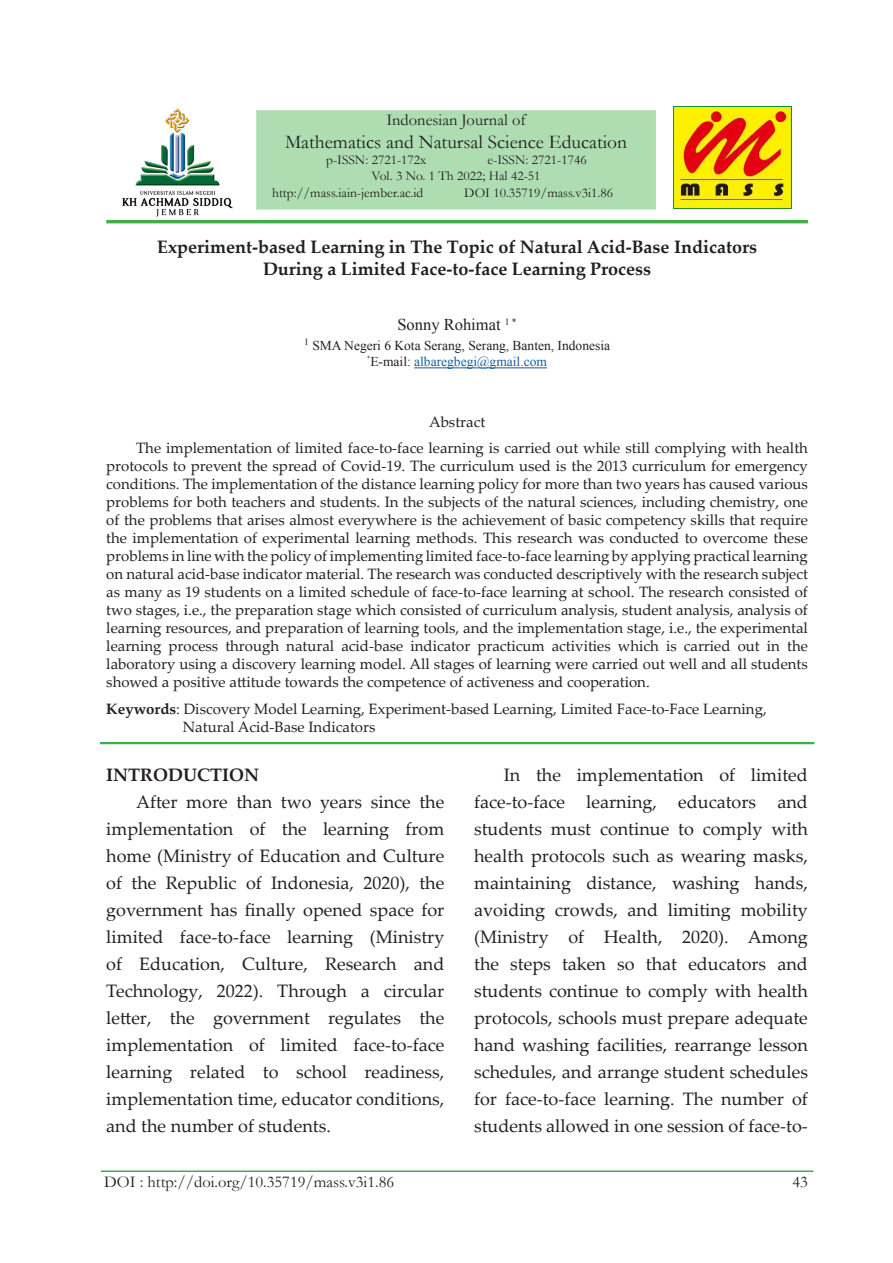
<style>
.page{position:relative;width:893px;height:1263px;background:#fff}
.page>*{position:absolute;margin:0;border:0;box-sizing:border-box;transform-origin:0 0}
.t1{font:19.5px "Garamond";color:#231f20}
.t2{font:18px/27px "Palatino Linotype";color:#231f20;text-align:justify}
.t3{font:700 18px "Palatino Linotype";color:#231f20}
.t4{font:16.5px "Garamond";color:#231f20}
.t5{font:16.5px "Times New Roman";color:#231f20}
.t6{font:15px/18px "Palatino Linotype";color:#231f20;text-align:justify}
.t7{font:13.5px "Garamond";color:#231f20}
.t8{font:13.5px "Times New Roman";color:#231f20}
.t9{font:13.5px "Times New Roman";color:#175d9e}
.t10{font:6.15px "Times New Roman";color:#231f20}
.s1{color:#231f20}
.s2{font-weight:700}
</style>
<div class="page">
<div style="left:256px;top:110px;width:400px;height:100px;background:#aeddb2"></div>
<img style="left:674px;top:107px;width:117px;height:101px">
<hr style="left:106px;top:220px;width:702px;height:3px;background:#40ae49">
<hr style="left:101px;top:1170px;width:712px;height:2px;background:#40ae49">
<img style="left:114px;top:108px;width:126px;height:116px">
<hr style="left:414px;top:367px;width:133px;height:1px;background:#175d9e">
<hr style="left:100px;top:742px;width:714px;height:2px;background:#40ae49">
<p class="t4" style="left:386px;top:108px;width:141px">Indonesian Journal of</p>
<h1 class="t1" style="left:285px;top:129px;width:344px">Mathematics and Natursal Science Education</h1>
<p class="t7" style="left:326px;top:151px;width:102px">p-ISSN: 2721-172x</p>
<p class="t7" style="left:487px;top:151px;width:101px">e-ISSN: 2721-1746</p>
<p class="t7" style="left:372px;top:167px;width:171px">Vol. 3 No. 1 Th 2022; Hal 42-51</p>
<p class="t7" style="left:272px;top:183px;width:153px">http://mass.iain-jember.ac.id</p>
<p class="t7" style="left:464px;top:183px;width:150px">DOI 10.35719/mass.v3i1.86</p>
<p class="t3" style="left:157px;top:235px;width:601px">Experiment-based Learning in The Topic of Natural Acid-Base Indicators</p>
<p class="t3" style="left:263px;top:256px;width:390px">During a Limited Face-to-face Learning Process</p>
<p class="t5" style="left:397px;top:314px;width:121px">Sonny Rohimat <sup>1</sup> <sup>*</sup></p>
<p class="t8" style="left:304px;top:337px;width:307px"><sup>1</sup> SMA Negeri 6 Kota Serang, Serang, Banten, Indonesia</p>
<p class="t10" style="left:367px;top:354px;width:5px">*</p>
<p class="t9" style="left:370px;top:353px;width:178px"><span class="s1">E-mail:</span> albaregbegi@gmail.com</p>
<p class="t6" style="left:429px;top:412px;width:58px">Abstract</p>
<p class="t6" style="left:106px;top:438px;width:703px;text-indent:30px">The implementation of limited face-to-face learning is carried out while still complying with health protocols to prevent the spread of Covid-19. The curriculum used is the 2013 curriculum for emergency conditions. The implementation of the distance learning policy for more than two years has caused various problems for both teachers and students. In the subjects of the natural sciences, including chemistry, one of the problems that arises almost everywhere is the achievement of basic competency skills that require the implementation of experimental learning methods. This research was conducted to overcome these problems in line with the policy of implementing limited face-to-face learning by applying practical learning on natural acid-base indicator material. The research was conducted descriptively with the research subject as many as 19 students on a limited schedule of face-to-face learning at school. The research consisted of two stages, i.e., the preparation stage which consisted of curriculum analysis, student analysis, analysis of learning resources, and preparation of learning tools, and the implementation stage, i.e., the experimental learning process through natural acid-base indicator practicum activities which is carried out in the laboratory using a discovery learning model. All stages of learning were carried out well and all students showed a positive attitude towards the competence of activeness and cooperation.</p>
<p class="t6" style="left:183px;top:699px;width:585px;text-indent:-77px"><span class="s2">Keywords</span>: Discovery Model Learning, Experiment-based Learning, Limited Face-to-Face Learning,<br>Natural Acid-Base Indicators</p>
<p class="t3" style="left:106px;top:762px;width:154px">INTRODUCTION</p>
<p class="t2" style="left:106px;top:787px;width:340px;text-indent:30px">After more than two years since the implementation of the learning from home (Ministry of Education and Culture of the Republic of Indonesia, 2020), the government has finally opened space for limited face-to-face learning (Ministry of Education, Culture, Research and Technology, 2022). Through a circular letter, the government regulates the implementation of limited face-to-face learning related to school readiness, implementation time, educator conditions, and the number of students.</p>
<p class="t2" style="left:474px;top:760px;width:335px;text-indent:30px">In the implementation of limited face-to-face learning, educators and students must continue to comply with health protocols such as wearing masks, maintaining distance, washing hands, avoiding crowds, and limiting mobility (Ministry of Health, 2020). Among the steps taken so that educators and students continue to comply with health protocols, schools must prepare adequate hand washing facilities, rearrange lesson schedules, and arrange student schedules for face-to-face learning. The number of students allowed in one session of face-to-</p>
<p class="t4" style="left:104px;top:1171px;width:292px">DOI : http://doi.org/10.35719/mass.v3i1.86</p>
<p class="t4" style="left:792px;top:1171px;width:17px">43</p>
</div>
